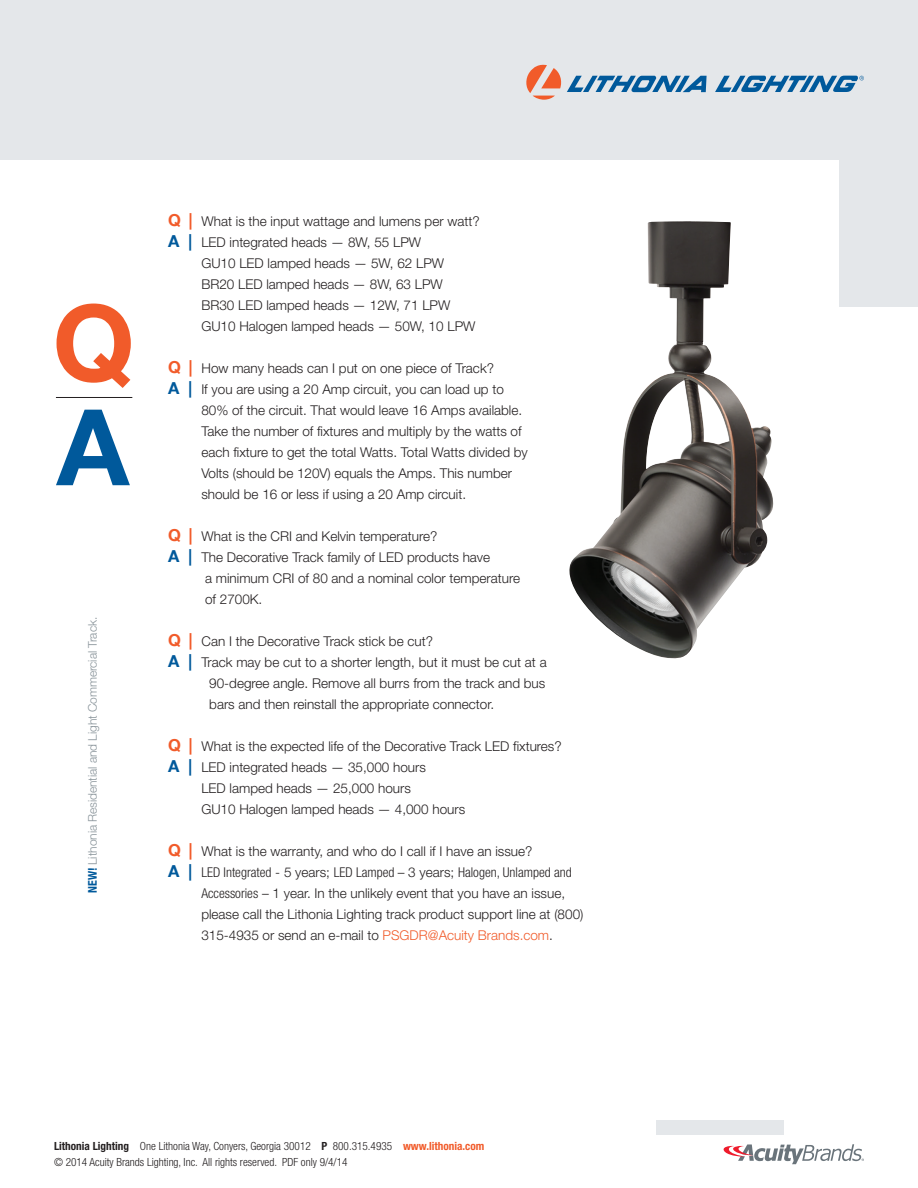
<style>
.page{position:relative;width:918px;height:1188px;background:#fff}
.page>*{position:absolute;margin:0;border:0;box-sizing:border-box;transform-origin:0 0}
.t1{font:700 105.9px "Helvetica Neue LT Com";color:#f15b2a}
.t2{font:700 105.9px "Helvetica Neue LT Com";color:#00599b}
.t3{font:300 13.5px/21px "Helvetica Neue LT Std";color:#231f20}
.Small_heading{font:300 12px "Helvetica Neue LT Std";letter-spacing:-.005em;color:#889399}
.Small_heading-2{font:300 condensed 11.25px "Helvetica Neue LT Std";color:#231f20}
.s1{font-family:"Helvetica Neue LT Com";font-weight:700;font-stretch:condensed;color:#00599b}
.s2{font-family:"Helvetica Neue LT Com";font-weight:700;font-size:16.5px;color:#f15b2a}
.s3{font-family:"Helvetica Neue LT Com";font-weight:700;font-size:16.5px;color:#00599b}
.s4{font-stretch:condensed}
.s5{color:#f15b2a}
.s6{font-weight:700}
.s7{font-weight:700;color:#f15b2a}
</style>
<div class="page">
<div style="left:0;top:0;width:918px;height:159px;background:#e4e7ea"></div>
<div style="left:839px;top:159px;width:79px;height:148px;background:#e4e7ea"></div>
<svg style="left:526px;top:64px;width:181px;height:36px"></svg>
<svg style="left:715px;top:76px;width:149px;height:16px"></svg>
<hr style="left:56px;top:397px;width:76px;height:1px;background:#231f20">
<svg style="left:724px;top:1144px;width:140px;height:20px"></svg>
<div style="left:657px;top:1120px;width:127px;height:14px;background:#e4e7ea"></div>
<img style="left:569px;top:221px;width:205px;height:438px">
<p class="t1" style="left:52px;top:276px;width:84px">Q</p>
<p class="t2" style="left:57px;top:381px;width:74px">A</p>
<p class="Small_heading" style="left:85px;top:892px;width:277px;rotate:-90deg"><span class="s1">NEW!</span> Lithonia Residential and Light Commercial Track.</p>
<p class="t3" style="left:168px;top:211px;width:313px"><span class="s2">Q |</span> What is the input wattage and lumens per watt?</p>
<p class="t3" style="left:201px;top:232px;width:276px;text-indent:-33px"><span class="s3">A |</span> LED integrated heads — 8W, 55 LPW<br>GU10 LED lamped heads — 5W, 62 LPW BR20 LED lamped heads — 8W, 63 LPW BR30 LED lamped heads — 12W, 71 LPW GU10 Halogen lamped heads — 50W, 10 LPW</p>
<p class="t3" style="left:168px;top:358px;width:327px"><span class="s2">Q |</span> How many heads can I put on one piece of Track?</p>
<p class="t3" style="left:201px;top:379px;width:328px;text-indent:-33px"><span class="s3">A |</span> If you are using a 20 Amp circuit, you can load up to 80% of the circuit. That would leave 16 Amps available.<br>Take the number of fixtures and multiply by the watts of each fixture to get the total Watts. Total Watts divided by Volts (should be 120V) equals the Amps. This number should be 16 or less if using a 20 Amp circuit.</p>
<p class="t3" style="left:168px;top:526px;width:271px"><span class="s2">Q |</span> What is the CRI and Kelvin temperature?</p>
<p class="t3" style="left:205px;top:547px;width:317px;text-indent:-37px"><span class="s3">A |</span> The Decorative Track family of LED products have<br>a minimum CRI of 80 and a nominal color temperature of 2700K.</p>
<p class="t3" style="left:168px;top:631px;width:266px"><span class="s2">Q |</span> Can I the Decorative Track stick be cut?</p>
<p class="t3" style="left:168px;top:652px;width:380px"><span class="s3">A |</span> Track may be cut to a shorter length, but it must be cut at a</p>
<p class="t3" style="left:209px;top:673px;width:338px">90-degree angle. Remove all burrs from the track and bus</p>
<p class="t3" style="left:209px;top:694px;width:286px">bars and then reinstall the appropriate connector.</p>
<p class="t3" style="left:168px;top:736px;width:395px"><span class="s2">Q |</span> What is the expected life of the Decorative Track LED fixtures?</p>
<p class="t3" style="left:201px;top:757px;width:265px;text-indent:-33px"><span class="s3">A |</span> LED integrated heads — 35,000 hours<br>LED lamped heads — 25,000 hours<br>GU10 Halogen lamped heads — 4,000 hours</p>
<p class="t3" style="left:168px;top:841px;width:366px"><span class="s2">Q |</span> What is the warranty, and who do I call if I have an issue?</p>
<p class="t3" style="left:201px;top:862px;width:384px;text-indent:-33px"><span class="s3">A |</span> <span class="s4">LED Integrated</span> - 5 years; <span class="s4">LED Lamped</span> – 3 years; <span class="s4">Halogen, Unlamped and Accessories</span> – 1 year. In the unlikely event that you have an issue, please call the Lithonia Lighting track product support line at (800)<br>315-4935 or send an e-mail to <span class="s5">PSGDR@Acuity Brands.com</span>.</p>
<p class="Small_heading-2" style="left:54px;top:1139px;width:432px"><span class="s6">Lithonia Lighting</span> One Lithonia Way, Conyers, Georgia 30012 <span class="s6">P</span> 800.315.4935 <span class="s7">www.lithonia.com</span></p>
<p class="Small_heading-2" style="left:54px;top:1156px;width:295px">© 2014 Acuity Brands Lighting, Inc. All rights reserved. PDF only 9/4/14</p>
</div>
